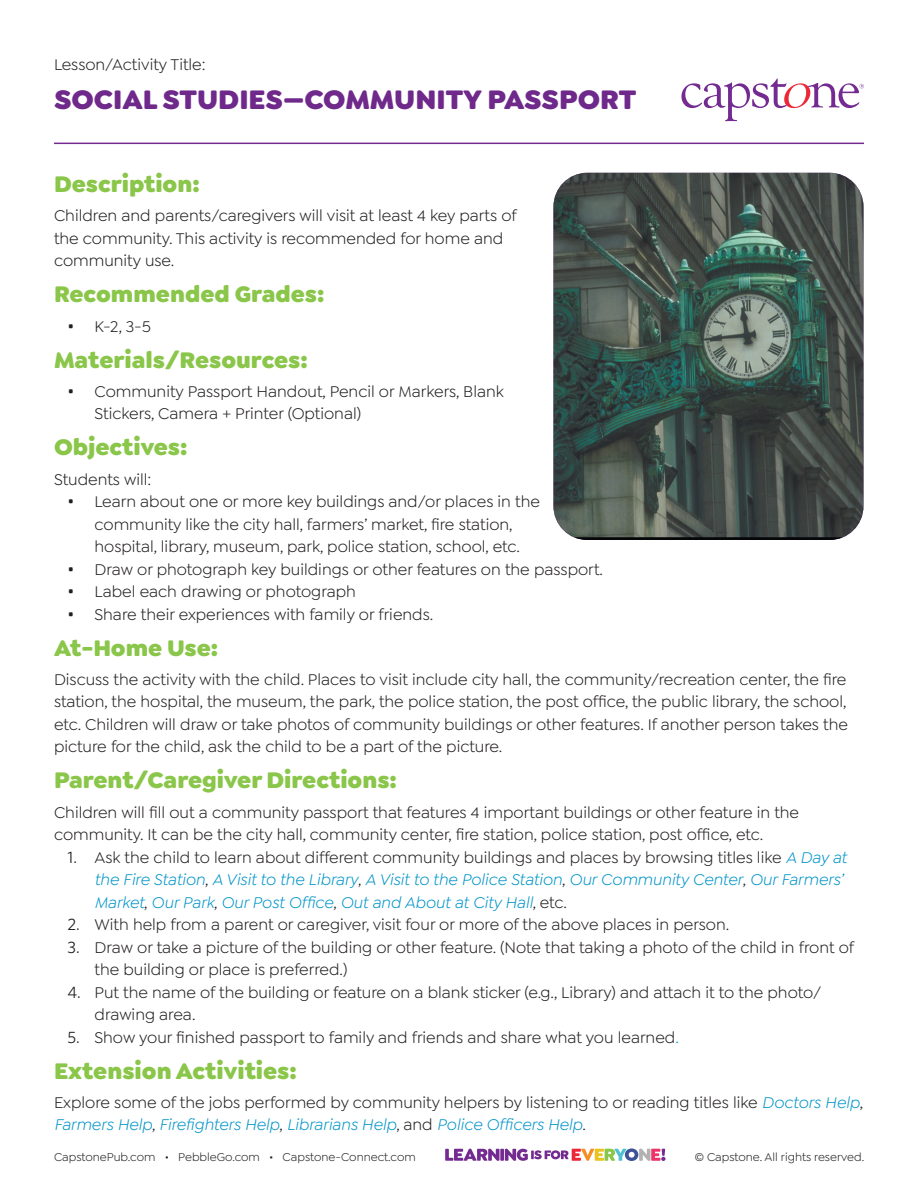
<style>
.page{position:relative;width:918px;height:1188px;background:#fff}
.page>*{position:absolute;margin:0;border:0;box-sizing:border-box;transform-origin:0 0}
.t1{font:900 28.5px "Goldplay";color:#6e298b}
.t2{font:900 24px "Goldplay";color:#8ac649}
.t3{font:16.5px/22.5px "Goldplay";color:#231f20}
.t4{font:italic 16.5px/22.5px "Goldplay";color:#0094c8}
.t5{font:12px "Goldplay";color:#231f20}
.s1{font-family:"Whitney"}
.s2{font-family:"Whitney";font-style:normal;color:#231f20}
.s3{font-style:normal;color:#231f20}
.s4{font-style:italic;color:#0094c8}
</style>
<div class="page">
<svg style="left:445px;top:1149px;width:54px;height:12px"></svg>
<svg style="left:500px;top:1149px;width:4px;height:12px"></svg>
<svg style="left:505px;top:1148px;width:161px;height:13px"></svg>
<svg style="left:681px;top:78px;width:183px;height:43px"></svg>
<hr style="left:54px;top:143px;width:810px;height:1px;background:#742b91">
<img style="left:554px;top:173px;width:309px;height:367px">
<p class="t3" style="left:54px;top:53px;width:153px">Lesson/Activity Title:</p>
<h1 class="t1" style="left:54px;top:80px;width:584px">SOCIAL STUDIES—COMMUNITY PASSPORT</h1>
<h2 class="t2" style="left:54px;top:168px;width:147px">Description:</h2>
<p class="t3" style="left:54px;top:205px;width:464px">Children and parents/caregivers will visit at least 4 key parts of the community. This activity is recommended for home and community use.</p>
<h2 class="t2" style="left:54px;top:278px;width:272px">Recommended Grades:</h2>
<p class="t3" style="left:68px;top:315px;width:85px"><span class="s1">•</span> K-2, 3-5</p>
<h2 class="t2" style="left:54px;top:343px;width:255px">Materials/Resources:</h2>
<p class="t3" style="left:94px;top:380px;width:411px;text-indent:-27px"><span class="s1">•</span> Community Passport Handout, Pencil or Markers, Blank<br>Stickers, Camera + Printer (Optional)</p>
<h2 class="t2" style="left:54px;top:431px;width:135px">Objectives:</h2>
<p class="t3" style="left:54px;top:468px;width:99px">Students will:</p>
<p class="t3" style="left:67px;top:490px;width:474px;text-align:center"><span class="s1">•</span> Learn about one or more key buildings and/or places in the community like the city hall, farmers’ market, fire station, hospital, library, museum, park, police station, school, etc.</p>
<p class="t3" style="left:67px;top:558px;width:537px"><span class="s1">•</span> Draw or photograph key buildings or other features on the passport.</p>
<p class="t3" style="left:67px;top:580px;width:290px"><span class="s1">•</span> Label each drawing or photograph</p>
<p class="t3" style="left:67px;top:603px;width:367px"><span class="s1">•</span> Share their experiences with family or friends.</p>
<h2 class="t2" style="left:54px;top:631px;width:166px">At-Home Use:</h2>
<p class="t3" style="left:54px;top:668px;width:796px;text-align:justify">Discuss the activity with the child. Places to visit include city hall, the community/recreation center, the fire station, the hospital, the museum, the park, the police station, the post office, the public library, the school, etc. Children will draw or take photos of community buildings or other features. If another person takes the picture for the child, ask the child to be a part of the picture.</p>
<h2 class="t2" style="left:54px;top:764px;width:344px">Parent/Caregiver Directions:</h2>
<p class="t3" style="left:54px;top:801px;width:747px">Children will fill out a community passport that features 4 important buildings or other feature in the community. It can be the city hall, community center, fire station, police station, post office, etc.</p>
<p class="t4" style="left:94px;top:846px;width:754px;text-indent:-27px"><span class="s2">1.</span> <span class="s3">Ask the child to learn about different community buildings and places by browsing titles like</span> A Day at the Fire Station<span class="s3">,</span> A Visit to the Library<span class="s3">,</span> A Visit to the Police Station<span class="s3">,</span> Our Community Center<span class="s3">,</span> Our Farmers’<br>Market<span class="s3">,</span> Our Park<span class="s3">,</span> Our Post Office<span class="s3">,</span> Out and About at City Hall<span class="s3">, etc.</span></p>
<p class="t3" style="left:67px;top:913px;width:663px"><span class="s1">2.</span> With help from a parent or caregiver, visit four or more of the above places in person.</p>
<p class="t3" style="left:94px;top:936px;width:761px;text-indent:-27px"><span class="s1">3.</span> Draw or take a picture of the building or other feature. (Note that taking a photo of the child in front of the building or place is preferred.)</p>
<p class="t3" style="left:94px;top:981px;width:728px;text-indent:-27px"><span class="s1">4.</span> Put the name of the building or feature on a blank sticker (e.g., Library) and attach it to the photo/ drawing area.</p>
<p class="t3" style="left:67px;top:1026px;width:613px"><span class="s1">5.</span> Show your finished passport to family and friends and share what you learned<span class="s4">.</span></p>
<h2 class="t2" style="left:54px;top:1054px;width:244px">Extension Activities:</h2>
<p class="t3" style="left:54px;top:1091px;width:811px">Explore some of the jobs performed by community helpers by listening to or reading titles like <span class="s4">Doctors Help</span>,<br><span class="s4">Farmers Help</span>, <span class="s4">Firefighters Help</span>, <span class="s4">Librarians Help</span>, and <span class="s4">Police Officers Help</span>.</p>
<p class="t5" style="left:54px;top:1150px;width:363px">CapstonePub.com • PebbleGo.com • Capstone-Connect.com</p>
<p class="t5" style="left:695px;top:1150px;width:171px">© Capstone. All rights reserved.</p>
</div>
